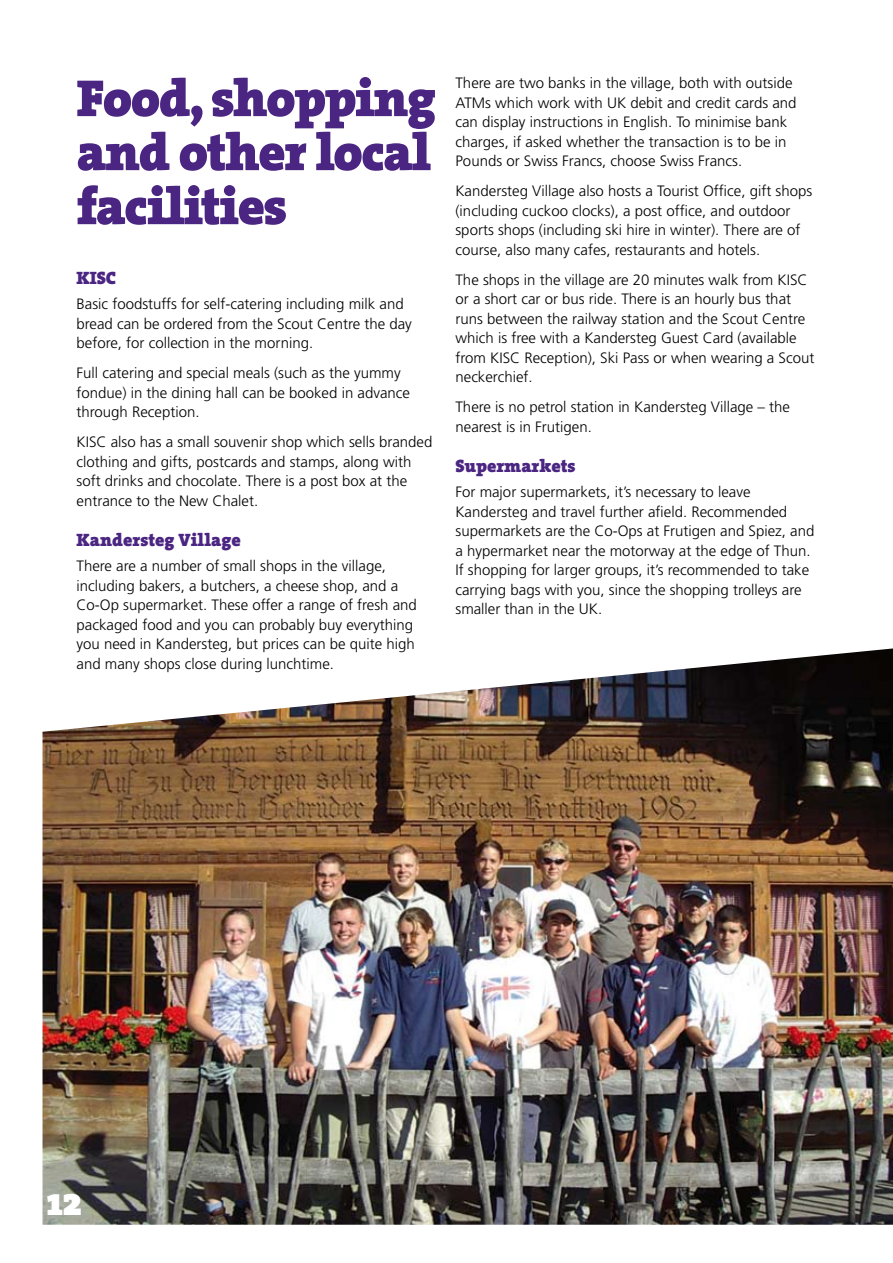
<style>
.page{position:relative;width:893px;height:1263px;background:#fff}
.page>*{position:absolute;margin:0;border:0;box-sizing:border-box;transform-origin:0 0}
.t1{font:900 52.5px/54px "The Serif";letter-spacing:-.03em;color:#4b2582;text-align:justify}
.t2{font:900 40.5px "The Serif";color:#fff}
.t3{font:900 18px "The Serif";color:#4b2582}
.t4{font:300 15px/19.5px "Frutiger";color:#000}
</style>
<div class="page">
<img style="left:43px;top:648px;width:850px;height:577px">
<h1 class="t1" style="left:77px;top:72px;width:361px">Food, shopping and other local facilities</h1>
<p class="t3" style="left:77px;top:266px;width:41px">KISC</p>
<p class="t4" style="left:77px;top:294px;width:337px">Basic foodstuffs for self-catering including milk and bread can be ordered from the Scout Centre the day before, for collection in the morning.</p>
<p class="t4" style="left:77px;top:363px;width:335px">Full catering and special meals (such as the yummy fondue) in the dining hall can be booked in advance through Reception.</p>
<p class="t4" style="left:77px;top:432px;width:357px">KISC also has a small souvenir shop which sells branded clothing and gifts, postcards and stamps, along with soft drinks and chocolate. There is a post box at the entrance to the New Chalet.</p>
<p class="t3" style="left:77px;top:528px;width:166px">Kandersteg Village</p>
<p class="t4" style="left:77px;top:556px;width:342px">There are a number of small shops in the village, including bakers, a butchers, a cheese shop, and a Co-Op supermarket. These offer a range of fresh and packaged food and you can probably buy everything you need in Kandersteg, but prices can be quite high and many shops close during lunchtime.</p>
<p class="t4" style="left:455px;top:73px;width:343px">There are two banks in the village, both with outside ATMs which work with UK debit and credit cards and can display instructions in English. To minimise bank charges, if asked whether the transaction is to be in Pounds or Swiss Francs, choose Swiss Francs.</p>
<p class="t4" style="left:455px;top:181px;width:358px">Kandersteg Village also hosts a Tourist Office, gift shops (including cuckoo clocks), a post office, and outdoor sports shops (including ski hire in winter). There are of course, also many cafes, restaurants and hotels.</p>
<p class="t4" style="left:455px;top:270px;width:360px">The shops in the village are 20 minutes walk from KISC or a short car or bus ride. There is an hourly bus that runs between the railway station and the Scout Centre which is free with a Kandersteg Guest Card (available from KISC Reception), Ski Pass or when wearing a Scout neckerchief.</p>
<p class="t4" style="left:455px;top:397px;width:336px">There is no petrol station in Kandersteg Village – the nearest is in Frutigen.</p>
<p class="t3" style="left:455px;top:454px;width:122px">Supermarkets</p>
<p class="t4" style="left:455px;top:482px;width:360px">For major supermarkets, it’s necessary to leave Kandersteg and travel further afield. Recommended supermarkets are the Co-Ops at Frutigen and Spiez, and a hypermarket near the motorway at the edge of Thun.<br>If shopping for larger groups, it’s recommended to take carrying bags with you, since the shopping trolleys are smaller than in the UK.</p>
<h2 class="t2" style="left:47px;top:1175px;width:37px">12</h2>
</div>
